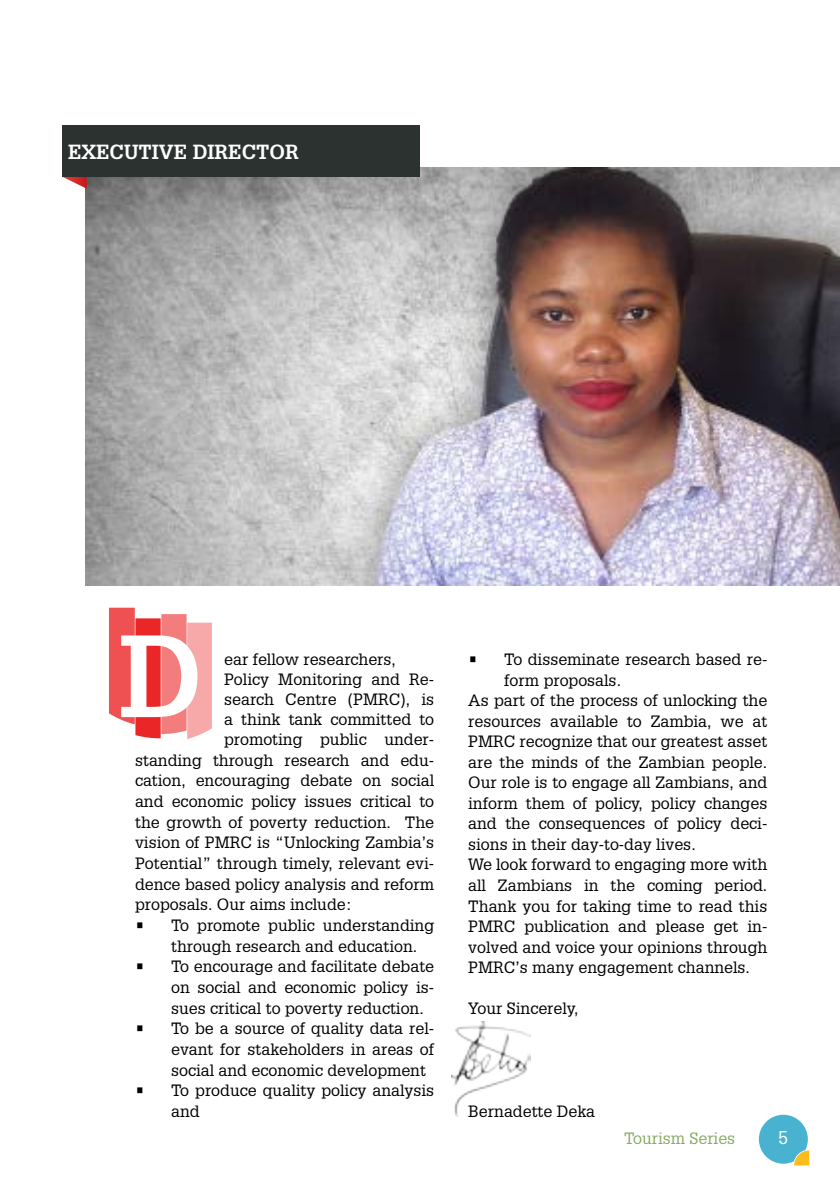
<style>
.page{position:relative;width:840px;height:1191px;background:#fff}
.page>*{position:absolute;margin:0;border:0;box-sizing:border-box;transform-origin:0 0}
.t1{font:700 114px "AG Gloria C";color:#fff}
.t2{font:700 20px "AG Gloria C";color:#fff}
.t3{font:18px "AG Gloria C";color:#fff}
.t4{font:16px/20.6px "AG Gloria C";color:#000}
.t5{font:16px "AG Gloria C";color:#87ab65}
</style>
<div class="page">
<svg style="left:758px;top:1114px;width:50px;height:51px"></svg>
<img style="left:85px;top:167px;width:754px;height:419px">
<svg style="left:63px;top:177px;width:24px;height:12px"></svg>
<div style="left:62px;top:125px;width:358px;height:52px;background:#2b3230"></div>
<svg style="left:109px;top:607px;width:103px;height:132px;background:#f27b7c"></svg>
<img style="left:451px;top:1021px;width:79px;height:95px">
<p class="t2" style="left:68px;top:140px;width:232px">EXECUTIVE DIRECTOR</p>
<h1 class="t1" style="left:118px;top:609px;width:86px">D</h1>
<p class="t4" style="left:224px;top:649px;width:173px">ear fellow researchers,</p>
<p class="t4" style="left:224px;top:669px;width:211px">Policy Monitoring and Re-</p>
<p class="t4" style="left:224px;top:689px;width:211px">search Centre (PMRC), is</p>
<p class="t4" style="left:224px;top:709px;width:211px">a think tank committed to</p>
<p class="t4" style="left:224px;top:729px;width:211px">promoting public under-</p>
<p class="t4" style="left:135px;top:749px;width:300px">standing through research and edu-</p>
<p class="t4" style="left:135px;top:770px;width:300px">cation, encouraging debate on social</p>
<p class="t4" style="left:135px;top:791px;width:300px">and economic policy issues critical to</p>
<p class="t4" style="left:135px;top:811px;width:300px">the growth of poverty reduction. The</p>
<p class="t4" style="left:135px;top:832px;width:300px">vision of PMRC is “Unlocking Zambia’s</p>
<p class="t4" style="left:135px;top:853px;width:300px">Potential” through timely, relevant evi-</p>
<p class="t4" style="left:135px;top:873px;width:300px">dence based policy analysis and reform</p>
<p class="t4" style="left:135px;top:894px;width:218px">proposals. Our aims include:</p>
<p class="t4" style="left:171px;top:914px;width:264px;text-indent:-36px">• To promote public understanding through research and education.</p>
<p class="t4" style="left:171px;top:956px;width:264px;text-align:justify;text-indent:-36px">• To encourage and facilitate debate on social and economic policy is&shy;sues critical to poverty reduction.</p>
<p class="t4" style="left:171px;top:1018px;width:264px;text-align:justify;text-indent:-36px">• To be a source of quality data rel&shy;evant for stakeholders in areas of social and economic development</p>
<p class="t4" style="left:171px;top:1080px;width:264px;text-indent:-36px">• To produce quality policy analysis and</p>
<p class="t4" style="left:468px;top:649px;width:300px">• To disseminate research based re-</p>
<p class="t4" style="left:504px;top:669px;width:118px">form proposals.</p>
<p class="t4" style="left:468px;top:690px;width:300px">As part of the process of unlocking the</p>
<p class="t4" style="left:468px;top:710px;width:300px">resources available to Zambia, we at</p>
<p class="t4" style="left:468px;top:731px;width:300px">PMRC recognize that our greatest asset</p>
<p class="t4" style="left:468px;top:751px;width:300px">are the minds of the Zambian people.</p>
<p class="t4" style="left:468px;top:772px;width:300px">Our role is to engage all Zambians, and</p>
<p class="t4" style="left:468px;top:792px;width:300px">inform them of policy, policy changes</p>
<p class="t4" style="left:468px;top:813px;width:300px">and the consequences of policy deci-</p>
<p class="t4" style="left:468px;top:833px;width:229px">sions in their day-to-day lives.</p>
<p class="t4" style="left:468px;top:854px;width:300px">We look forward to engaging more with</p>
<p class="t4" style="left:468px;top:874px;width:300px">all Zambians in the coming period.</p>
<p class="t4" style="left:468px;top:895px;width:300px">Thank you for taking time to read this</p>
<p class="t4" style="left:468px;top:915px;width:300px">PMRC publication and please get in-</p>
<p class="t4" style="left:468px;top:936px;width:300px">volved and voice your opinions through</p>
<p class="t4" style="left:468px;top:956px;width:283px">PMRC’s many engagement channels.</p>
<p class="t4" style="left:468px;top:998px;width:112px">Your Sincerely,</p>
<p class="t4" style="left:468px;top:1100px;width:128px">Bernadette Deka</p>
<p class="t5" style="left:623px;top:1128px;width:113px">Tourism Series</p>
<p class="t3" style="left:777px;top:1127px;width:12px">5</p>
</div>
